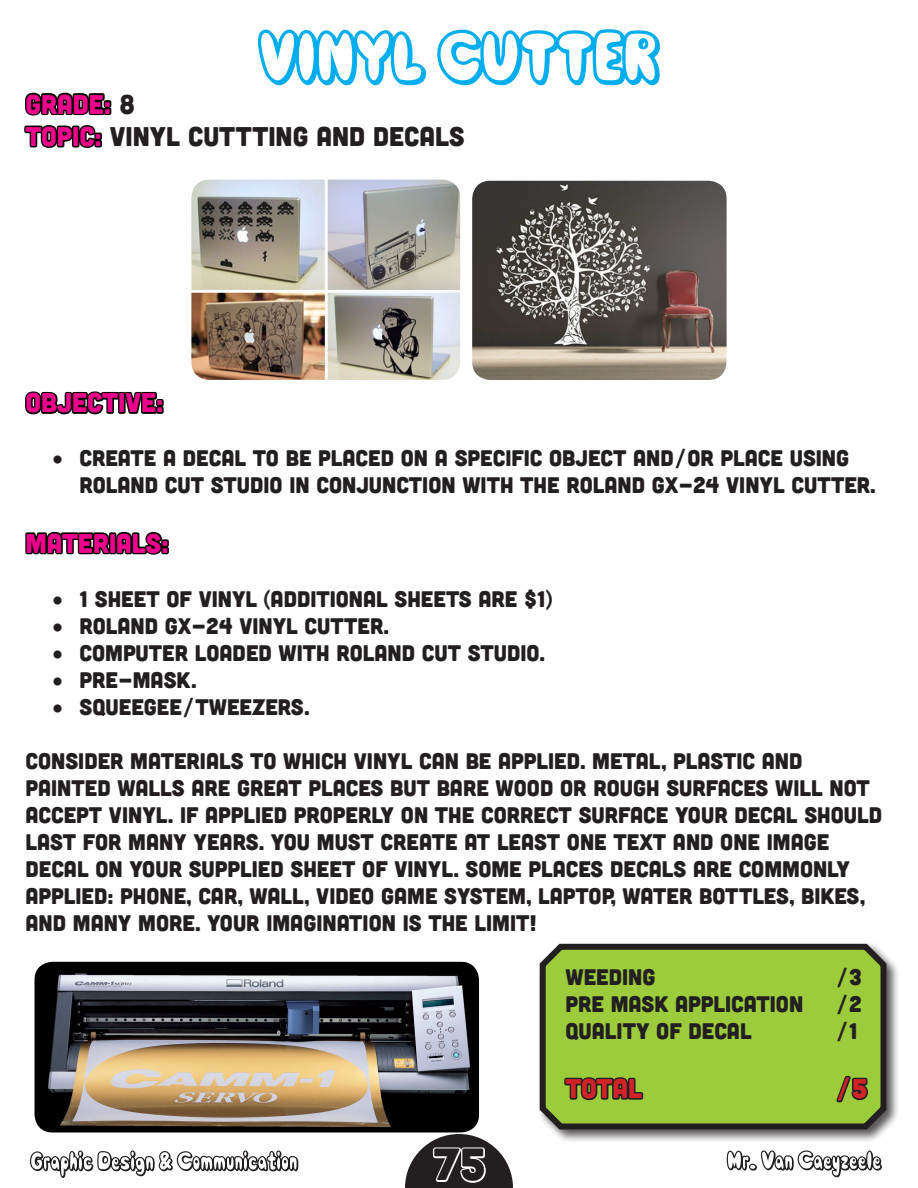
<style>
.page{position:relative;width:918px;height:1188px;background:#fff}
.page>*{position:absolute;margin:0;border:0;box-sizing:border-box;transform-origin:0 0}
.t1{font:45px "Cubano";color:#231f20}
.t2{font:27px "Cubano";color:#231f20}
.t3{font:27px "Cubano";color:#ed028c}
.Heading_3{font:27px "Cubano";letter-spacing:-.01em;color:#d1232a}
.t4{font:22.5px/27px "Cubano";color:#231f20}
.s1{color:#231f20}
.s2{color:#ed028c}
</style>
<div class="page">
<svg style="left:405px;top:1134px;width:108px;height:54px"></svg>
<svg style="left:30px;top:1150px;width:268px;height:28px"></svg>
<svg style="left:727px;top:1151px;width:155px;height:26px"></svg>
<div style="left:537px;top:941px;width:363px;height:202px;background:#231f20;opacity:.75"></div>
<svg style="left:537px;top:941px;width:353px;height:192px;background:#92b940"></svg>
<svg style="left:258px;top:29px;width:402px;height:56px"></svg>
<svg style="left:24px;top:92px;width:88px;height:56px"></svg>
<img style="left:191px;top:180px;width:269px;height:200px">
<img style="left:472px;top:181px;width:255px;height:199px">
<svg style="left:563px;top:1076px;width:82px;height:26px;background:#5f752d"></svg>
<svg style="left:834px;top:1074px;width:36px;height:30px"></svg>
<img style="left:34px;top:962px;width:445px;height:170px">
<svg style="left:25px;top:391px;width:144px;height:164px"></svg>
<p class="t3" style="left:26px;top:87px;width:112px">GRADE: <span class="s1">8</span></p>
<p class="t2" style="left:26px;top:119px;width:441px"><span class="s2">TOPIC:</span> VINYL CUTTTING AND DECALS</p>
<p class="t3" style="left:26px;top:385px;width:140px">OBJECTIVE:</p>
<p class="t4" style="left:80px;top:444px;width:798px;text-indent:-27px">• CREATE A DECAL TO BE PLACED ON A SPECIFIC OBJECT AND/OR PLACE USING<br>ROLAND CUT STUDIO IN CONJUNCTION WITH THE ROLAND GX-24 VINYL CUTTER.</p>
<p class="t3" style="left:26px;top:526px;width:145px">MATERIALS:</p>
<p class="t4" style="left:52px;top:584px;width:501px">• 1 SHEET OF VINYL (ADDITIONAL SHEETS ARE $1)</p>
<p class="t4" style="left:52px;top:611px;width:338px">• ROLAND GX-24 VINYL CUTTER.</p>
<p class="t4" style="left:52px;top:638px;width:494px">• COMPUTER LOADED WITH ROLAND CUT STUDIO.</p>
<p class="t4" style="left:52px;top:665px;width:145px">• PRE-MASK.</p>
<p class="t4" style="left:52px;top:692px;width:258px">• SQUEEGEE/TWEEZERS.</p>
<p class="t4" style="left:26px;top:746px;width:858px">CONSIDER MATERIALS TO WHICH VINYL CAN BE APPLIED. METAL, PLASTIC AND PAINTED WALLS ARE GREAT PLACES BUT BARE WOOD OR ROUGH SURFACES WILL NOT ACCEPT VINYL. IF APPLIED PROPERLY ON THE CORRECT SURFACE YOUR DECAL SHOULD LAST FOR MANY YEARS. YOU MUST CREATE AT LEAST ONE TEXT AND ONE IMAGE DECAL ON YOUR SUPPLIED SHEET OF VINYL. SOME PLACES DECALS ARE COMMONLY APPLIED: PHONE, CAR, WALL, VIDEO GAME SYSTEM, LAPTOP, WATER BOTTLES, BIKES, AND MANY MORE. YOUR IMAGINATION IS THE LIMIT!</p>
<p class="t4" style="left:565px;top:962px;width:91px">WEEDING</p>
<p class="t4" style="left:835px;top:962px;width:28px">/3</p>
<p class="t4" style="left:566px;top:989px;width:239px">PRE MASK APPLICATION</p>
<p class="t4" style="left:836px;top:989px;width:28px">/2</p>
<p class="t4" style="left:566px;top:1016px;width:188px">QUALITY OF DECAL</p>
<p class="t4" style="left:836px;top:1016px;width:24px">/1</p>
<p class="Heading_3" style="left:566px;top:1071px;width:78px">TOTAL</p>
<p class="Heading_3" style="left:836px;top:1071px;width:34px">/5</p>
<h1 class="t1" style="left:434px;top:1136px;width:54px">75</h1>
</div>
